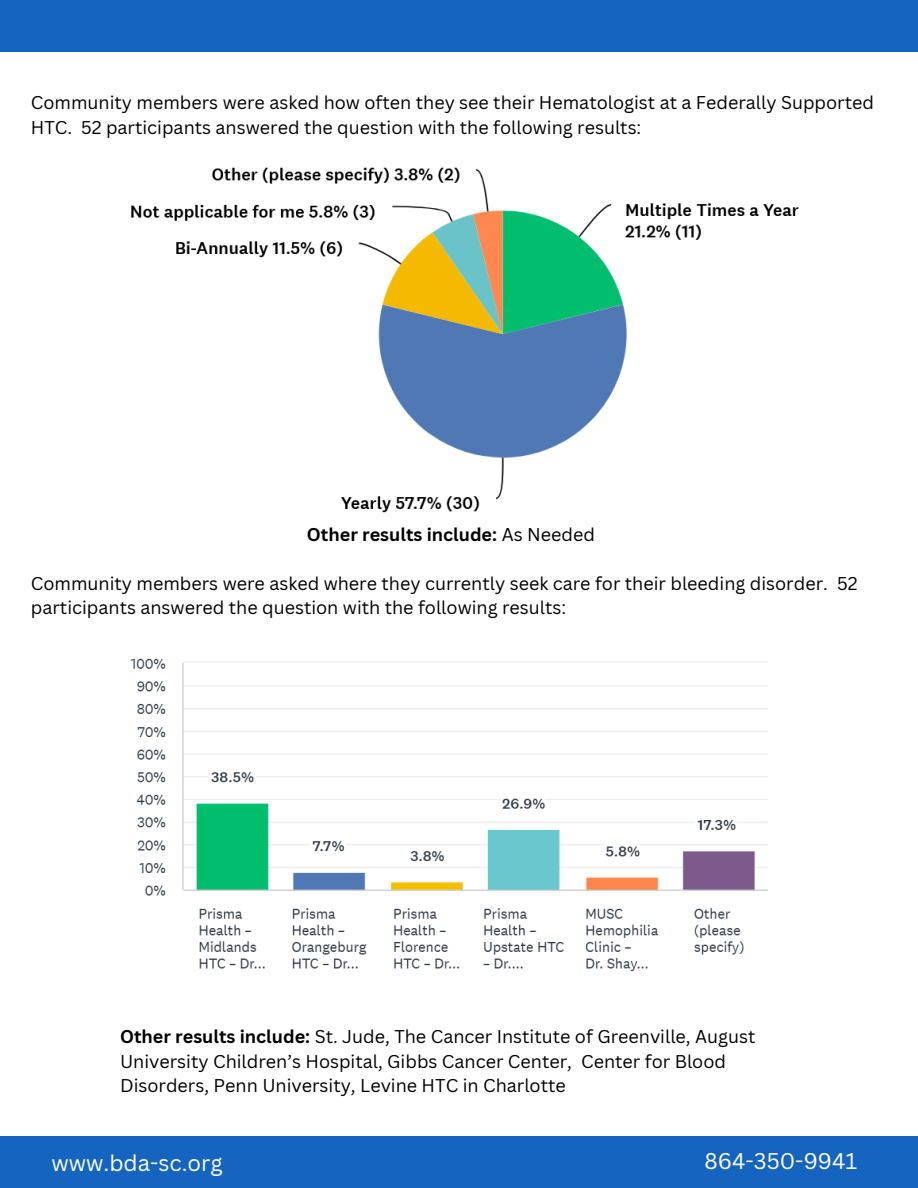
<style>
.page{position:relative;width:918px;height:1188px;background:#fff}
.page>*{position:absolute;margin:0;border:0;box-sizing:border-box;transform-origin:0 0}
.t1{font:22.05px "Canva Sans";color:#fff}
.t2{font:18px/24.8px "Canva Sans";color:#000}
.t3{font:700 18px "Canva Sans";color:#000}
.s1{font-weight:400}
.s2{font-weight:700}
</style>
<div class="page">
<div style="left:0;top:0;width:918px;height:52px;background:#1565c0"></div>
<div style="left:0;top:1136px;width:918px;height:52px;background:#1565c0"></div>
<img style="left:131px;top:167px;width:668px;height:346px">
<img style="left:131px;top:658px;width:637px;height:314px">
<p class="t2" style="left:31px;top:90px;width:845px">Community members were asked how often they see their Hematologist at a Federally Supported<br>HTC. 52 participants answered the question with the following results:</p>
<p class="t3" style="left:307px;top:522px;width:290px">Other results include: <span class="s1">As Needed</span></p>
<p class="t2" style="left:31px;top:570px;width:828px">Community members were asked where they currently seek care for their bleeding disorder. 52 participants answered the question with the following results:</p>
<p class="t2" style="left:120px;top:1024px;width:637px"><span class="s2">Other results include:</span> St. Jude, The Cancer Institute of Greenville, August<br>University Children’s Hospital, Gibbs Cancer Center, Center for Blood<br>Disorders, Penn University, Levine HTC in Charlotte</p>
<p class="t1" style="left:52px;top:1147px;width:173px">www.bda-sc.org</p>
<p class="t1" style="left:705px;top:1145px;width:154px">864-350-9941</p>
</div>
